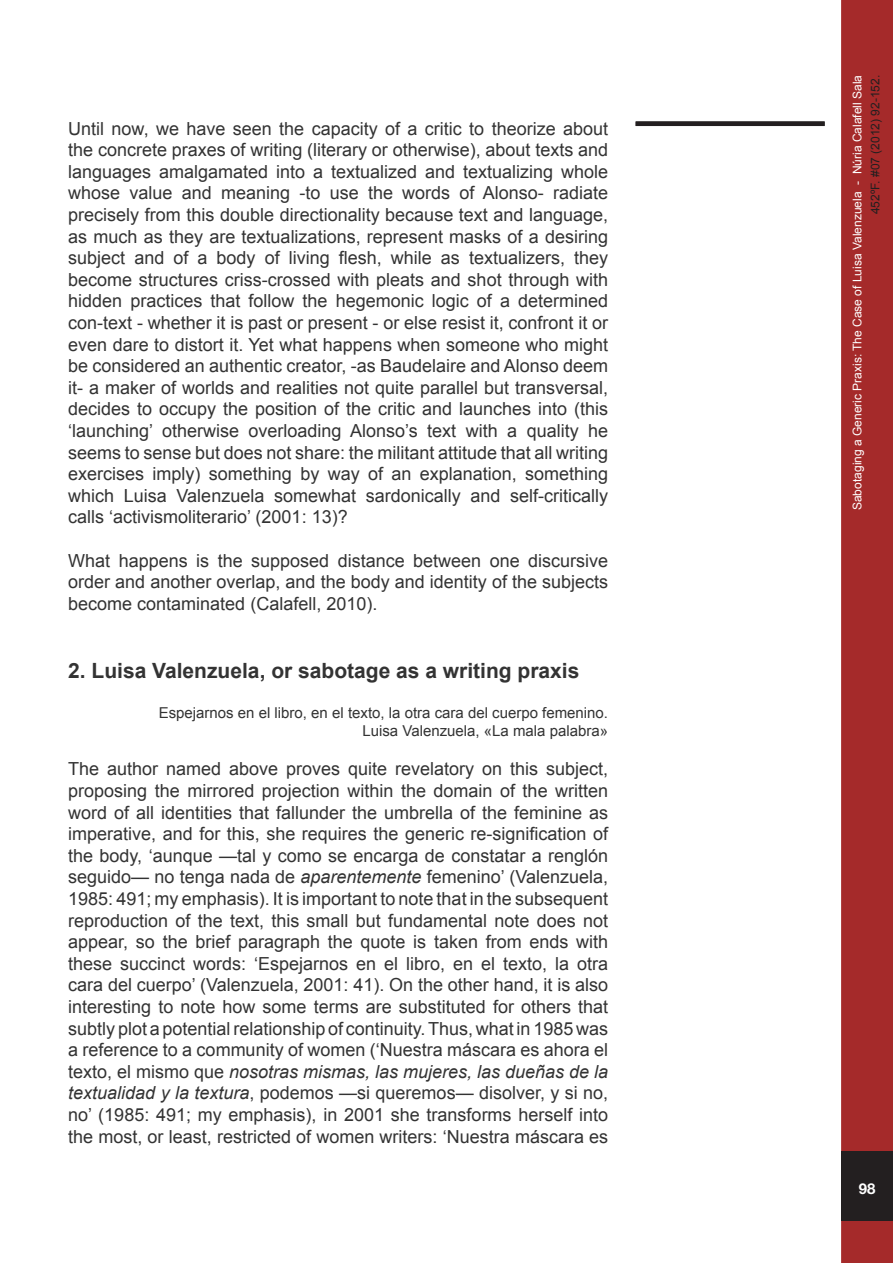
<style>
.page{position:relative;width:893px;height:1263px;background:#fff}
.page>*{position:absolute;margin:0;border:0;box-sizing:border-box;transform-origin:0 0}
.t1{font:700 21px "Arial";color:#333}
.t2{font:18px/21.6px "Arial";color:#333;text-align:justify}
.t3{font:15px "Arial";color:#333}
.t4{font:700 15px "Helvetica Neue";color:#fff}
.t5{font:12px "Arial";color:#fff}
.t6{font:12px "Arial";color:#231f20}
.s1{font-style:italic}
</style>
<div class="page">
<div style="left:843px;top:2px;width:48px;height:1259px;background:#a52a2a"></div>
<div style="left:841px;top:0;width:52px;height:1263px;border:3px solid #a52a2a"></div>
<div style="left:841px;top:1151px;width:52px;height:70px;background:#231f20"></div>
<div style="left:636px;top:121px;width:189px;height:5px;background:#231f20"></div>
<p class="t2" style="left:68px;top:118px;width:541px">Until now, we have seen the capacity of a critic to theorize about the concrete praxes of writing (literary or otherwise), about texts and languages amalgamated into a textualized and textualizing whole whose value and meaning -to use the words of Alonso- radiate precisely from this double directionality because text and language, as much as they are textualizations, represent masks of a desiring subject and of a body of living flesh, while as textualizers, they become structures criss-crossed with pleats and shot through with hidden practices that follow the hegemonic logic of a determined con-text - whether it is past or present - or else resist it, confront it or even dare to distort it. Yet what happens when someone who might be considered an authentic creator, -as Baudelaire and Alonso deem it- a maker of worlds and realities not quite parallel but transversal, decides to occupy the position of the critic and launches into (this ‘launching’ otherwise overloading Alonso’s text with a quality he seems to sense but does not share: the militant attitude that all writing exercises imply) something by way of an explanation, something which Luisa Valenzuela somewhat sardonically and self-critically calls ‘activismoliterario’ (2001: 13)?</p>
<p class="t2" style="left:68px;top:550px;width:541px">What happens is the supposed distance between one discursive order and another overlap, and the body and identity of the subjects become contaminated (Calafell, 2010).</p>
<p class="t1" style="left:68px;top:657px;width:513px">2. Luisa Valenzuela, or sabotage as a writing praxis</p>
<p class="t3" style="left:159px;top:703px;width:451px">Espejarnos en el libro, en el texto, la otra cara del cuerpo femenino.</p>
<p class="t3" style="left:362px;top:721px;width:247px">Luisa Valenzuela, «La mala palabra»</p>
<p class="t2" style="left:68px;top:758px;width:541px">The author named above proves quite revelatory on this subject, proposing the mirrored projection within the domain of the written word of all identities that fallunder the umbrella of the feminine as imperative, and for this, she requires the generic re-signification of the body, ‘aunque —tal y como se encarga de constatar a renglón seguido— no tenga nada de <span class="s1">aparentemente</span> femenino’ (Valenzuela, 1985: 491; my emphasis). It is important to note that in the subsequent reproduction of the text, this small but fundamental note does not appear, so the brief paragraph the quote is taken from ends with these succinct words: ‘Espejarnos en el libro, en el texto, la otra cara del cuerpo’ (Valenzuela, 2001: 41). On the other hand, it is also interesting to note how some terms are substituted for others that subtly plot a potential relationship of continuity. Thus, what in 1985 was a reference to a community of women (‘Nuestra máscara es ahora el texto, el mismo que <span class="s1">nosotras mismas, las mujeres, las dueñas de la textualidad y la textura</span>, podemos —si queremos— disolver, y si no, no’ (1985: 491; my emphasis), in 2001 she transforms herself into the most, or least, restricted of women writers: ‘Nuestra máscara es</p>
<p class="t5" style="left:850px;top:510px;width:437px;rotate:-90deg">Sabotaging a Generic Praxis: The Case of Luisa Valenzuela - Núria Calafell Sala</p>
<p class="t6" style="left:868px;top:214px;width:141px;rotate:-90deg">452ºF. #07 (2012) 92-152.</p>
<p class="t4" style="left:859px;top:1179px;width:18px">98</p>
</div>
